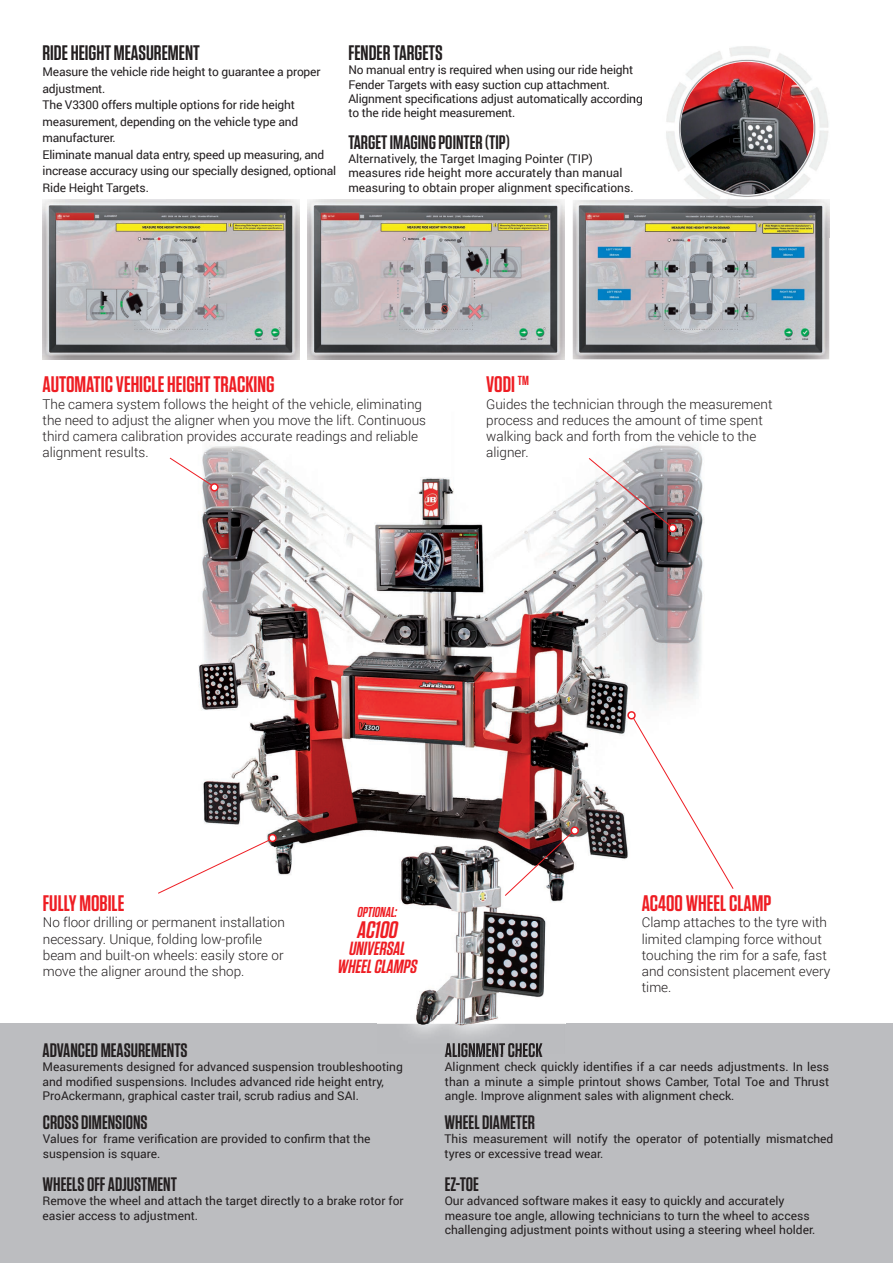
<style>
.page{position:relative;width:893px;height:1263px;background:#fff}
.page>*{position:absolute;margin:0;border:0;box-sizing:border-box;transform-origin:0 0}
.t1{font:italic 600 23.85px "Tungsten";color:#ee1d23}
.t2{font:600 22.5px "Tungsten";color:#ee1d23}
.t3{font:600 21px "Tungsten";color:#231f20}
.t4{font:600 19.5px "Tungsten";color:#231f20}
.t5{font:italic 600 19.05px/17.5px "Tungsten";color:#ee1d23;text-align:center}
.t6{font:italic 600 14.25px "Tungsten";color:#ee1d23}
.t7{font:300 13.5px/16.2px "Roboto";color:#231f20}
.t8{font:12px/14.4px "Roboto";color:#231f20}
</style>
<div class="page">
<div style="left:0;top:1024px;width:893px;height:239px;background:#bcbdc0"></div>
<img style="left:43px;top:200px;width:256px;height:159px">
<img style="left:308px;top:200px;width:256px;height:159px">
<img style="left:573px;top:200px;width:256px;height:159px">
<img style="left:634px;top:46px;width:196px;height:192px">
<svg style="left:634px;top:94px;width:9px;height:12px"></svg>
<img style="left:634px;top:200px;width:195px;height:38px">
<img style="left:681px;top:62px;width:132px;height:133px;border-radius:66px">
<img style="left:198px;top:445px;width:506px;height:430px">
<img style="left:377px;top:828px;width:188px;height:216px">
<img style="left:445px;top:1043px;width:97px;height:11px">
<div style="left:211px;top:484px;width:7px;height:7px;background:#fff;border-radius:50%"></div>
<div style="left:210px;top:483px;width:9px;height:9px;border:2px solid #ee1d23;border-radius:50%"></div>
<svg style="left:169px;top:457px;width:44px;height:29px"></svg>
<svg style="left:588px;top:457px;width:90px;height:76px"></svg>
<svg style="left:625px;top:710px;width:109px;height:179px"></svg>
<img style="left:504px;top:825px;width:76px;height:72px">
<svg style="left:158px;top:832px;width:120px;height:62px"></svg>
<h3 class="t3" style="left:43px;top:41px;width:159px">RIDE HEIGHT MEASUREMENT</h3>
<p class="t8" style="left:43px;top:63px;width:295px;line-height:16.5px">Measure the vehicle ride height to guarantee a proper adjustment.<br>The V3300 offers multiple options for ride height measurement, depending on the vehicle type and manufacturer.<br>Eliminate manual data entry, speed up measuring, and increase accuracy using our specially designed, optional Ride Height Targets.</p>
<h3 class="t3" style="left:348px;top:41px;width:96px">FENDER TARGETS</h3>
<p class="t8" style="left:348px;top:62px;width:296px">No manual entry is required when using our ride height Fender Targets with easy suction cup attachment.<br>Alignment specifications adjust automatically according to the ride height measurement.</p>
<h3 class="t4" style="left:348px;top:132px;width:163px">TARGET IMAGING POINTER (TIP)</h3>
<p class="t8" style="left:348px;top:151px;width:287px">Alternatively, the Target Imaging Pointer (TIP) measures ride height more accurately than manual measuring to obtain proper alignment specifications.</p>
<h2 class="t2" style="left:43px;top:373px;width:234px">AUTOMATIC VEHICLE HEIGHT TRACKING</h2>
<p class="t7" style="left:43px;top:395px;width:385px">The camera system follows the height of the vehicle, eliminating the need to adjust the aligner when you move the lift. Continuous third camera calibration provides accurate readings and reliable alignment results.</p>
<h2 class="t2" style="left:486px;top:373px;width:44px">VODI <sup>TM</sup></h2>
<p class="t7" style="left:486px;top:395px;width:288px">Guides the technician through the measurement process and reduces the amount of time spent walking back and forth from the vehicle to the aligner.</p>
<h2 class="t2" style="left:43px;top:892px;width:83px">FULLY MOBILE</h2>
<p class="t7" style="left:43px;top:914px;width:244px">No floor drilling or permanent installation necessary. Unique, folding low-profile beam and built-on wheels: easily store or move the aligner around the shop.</p>
<p class="t6" style="left:357px;top:904px;width:44px">OPTIONAL:</p>
<h1 class="t1" style="left:356px;top:917px;width:47px">AC100</h1>
<h3 class="t5" style="left:337px;top:940px;width:85px">UNIVERSAL<br>WHEELCLAMPS</h3>
<h3 class="t4" style="left:43px;top:1040px;width:147px">ADVANCED MEASUREMENTS</h3>
<p class="t8" style="left:43px;top:1059px;width:362px">Measurements designed for advanced suspension troubleshooting and modified suspensions. Includes advanced ride height entry,<br>ProAckermann, graphical caster trail, scrub radius and SAI.</p>
<h3 class="t4" style="left:43px;top:1112px;width:106px">CROSS DIMENSIONS</h3>
<p class="t8" style="left:43px;top:1131px;width:329px">Values for frame verification are provided to confirm that the suspension is square.</p>
<h3 class="t4" style="left:43px;top:1174px;width:136px">WHEELS OFF ADJUSTMENT</h3>
<p class="t8" style="left:43px;top:1193px;width:363px">Remove the wheel and attach the target directly to a brake rotor for easier access to adjustment.</p>
<h2 class="t2" style="left:642px;top:892px;width:131px">AC400 WHEEL CLAMP</h2>
<p class="t7" style="left:642px;top:914px;width:190px">Clamp attaches to the tyre with limited clamping force without touching the rim for a safe, fast and consistent placement every time.</p>
<h3 class="t4" style="left:445px;top:1040px;width:99px">ALIGNMENT CHECK</h3>
<p class="t8" style="left:445px;top:1059px;width:386px;text-align:justify">Alignment check quickly identifies if a car needs adjustments. In less than a minute a simple printout shows Camber, Total Toe and Thrust angle. Improve alignment sales with alignment check.</p>
<h3 class="t4" style="left:445px;top:1112px;width:92px">WHEEL DIAMETER</h3>
<p class="t8" style="left:445px;top:1131px;width:390px">This measurement will notify the operator of potentially mismatched tyres or excessive tread wear.</p>
<h3 class="t4" style="left:445px;top:1174px;width:36px">EZ-TOE</h3>
<p class="t8" style="left:445px;top:1193px;width:372px">Our advanced software makes it easy to quickly and accurately measure toe angle, allowing technicians to turn the wheel to access challenging adjustment points without using a steering wheel holder.</p>
</div>
